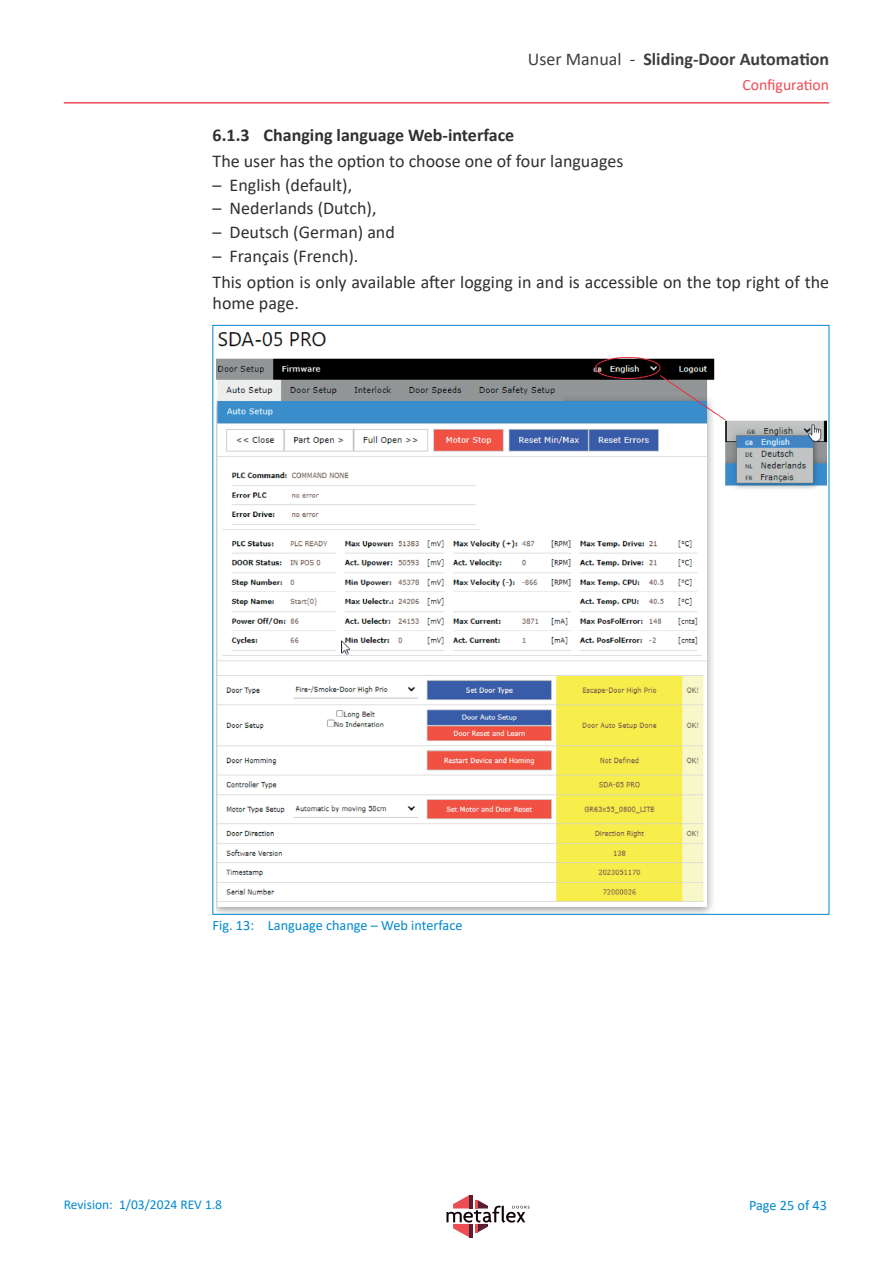
<style>
.page{position:relative;width:893px;height:1263px;background:#fff}
.page>*{position:absolute;margin:0;border:0;box-sizing:border-box;transform-origin:0 0}
.t1{font:18px/25.8px "Calibri";color:#312f30}
.t2{font:700 18px "Calibri";color:#312f30}
.t3{font:700 18px "Calibri";color:#3e3e3f}
.t4{font:15.75px "Calibri";color:#ef4b55}
.t5{font:14.25px "Calibri";color:#0088ce}
.t6{font:13.5px "Calibri";color:#0088ce}
.s1{font-weight:400}
</style>
<div class="page">
<hr style="left:64px;top:102px;width:765px;height:2px;background:#ef4b55">
<svg style="left:446px;top:1195px;width:83px;height:42px"></svg>
<img style="left:216px;top:332px;width:611px;height:580px">
<p class="t3" style="left:528px;top:46px;width:303px"><span class="s1">User Manual -</span> Sliding-Door Automation</p>
<p class="t4" style="left:742px;top:74px;width:88px">Configuration</p>
<p class="t2" style="left:213px;top:122px;width:303px">6.1.3 Changing language Web-interface</p>
<p class="t1" style="left:213px;top:148px;width:412px">The user has the option to choose one of four languages</p>
<p class="t1" style="left:213px;top:171px;width:141px">– English (default),</p>
<p class="t1" style="left:213px;top:195px;width:165px">– Nederlands (Dutch),</p>
<p class="t1" style="left:213px;top:219px;width:184px">– Deutsch (German) and</p>
<p class="t1" style="left:213px;top:242px;width:618px">– Français (French).<br>This option is only available after logging in and is accessible on the top right of the</p>
<p class="t1" style="left:213px;top:290px;width:88px">home page.</p>
<p class="t5" style="left:213px;top:915px;width:251px">Fig. 13: Language change – Web interface</p>
<p class="t6" style="left:64px;top:1195px;width:160px">Revision: 1/03/2024 REV 1.8</p>
<p class="t5" style="left:749px;top:1195px;width:79px">Page 25 of 43</p>
</div>
